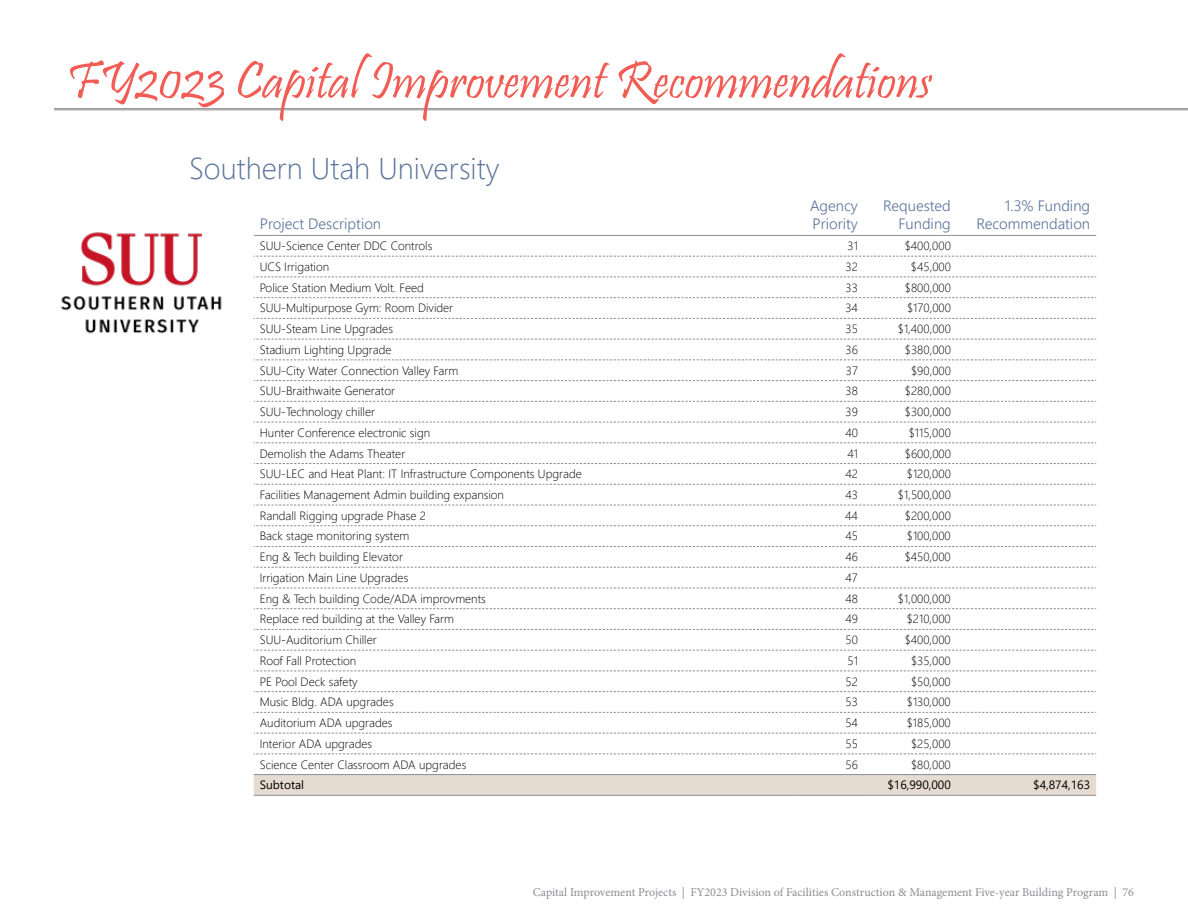
<style>
.page{position:relative;width:1188px;height:918px;background:#fff}
.page>*{position:absolute;margin:0;border:0;box-sizing:border-box;transform-origin:0 0}
.t1{font:54px "Pristina";color:#f15d54}
.t2{font:300 30px "Segoe UI";color:#59739b}
.t3{font:300 15px/18px "Segoe UI";color:#59739b;text-align:right}
.t4{font:300 12px "Segoe UI";color:#000}
.t5{font:12px "Minion Pro";color:#8d8d92}
.t6{font:12px "Segoe UI";color:#000}
</style>
<div class="page">
<hr style="left:54px;top:108px;width:1134px;height:1px;background:#8d8d92">
<hr style="left:54px;top:110px;width:1134px;height:1px;background:#8d8d92">
<div style="left:254px;top:775px;width:842px;height:20px;background:#e6dbd0"></div>
<div style="left:864px;top:775px;width:93px;height:20px;background:#e6dbd0"></div>
<svg style="left:254px;top:256px;width:842px;height:1px"></svg>
<svg style="left:254px;top:277px;width:842px;height:1px"></svg>
<svg style="left:254px;top:297px;width:842px;height:1px"></svg>
<svg style="left:254px;top:318px;width:842px;height:1px"></svg>
<svg style="left:254px;top:339px;width:842px;height:1px"></svg>
<svg style="left:254px;top:359px;width:842px;height:1px"></svg>
<svg style="left:254px;top:380px;width:842px;height:1px"></svg>
<svg style="left:254px;top:401px;width:842px;height:1px"></svg>
<svg style="left:254px;top:422px;width:842px;height:1px"></svg>
<svg style="left:254px;top:442px;width:842px;height:1px"></svg>
<svg style="left:254px;top:463px;width:842px;height:1px"></svg>
<svg style="left:254px;top:484px;width:842px;height:1px"></svg>
<svg style="left:254px;top:505px;width:842px;height:1px"></svg>
<svg style="left:254px;top:525px;width:842px;height:1px"></svg>
<svg style="left:254px;top:546px;width:842px;height:1px"></svg>
<svg style="left:254px;top:567px;width:842px;height:1px"></svg>
<svg style="left:254px;top:588px;width:842px;height:1px"></svg>
<svg style="left:254px;top:608px;width:842px;height:1px"></svg>
<svg style="left:254px;top:629px;width:842px;height:1px"></svg>
<svg style="left:254px;top:650px;width:842px;height:1px"></svg>
<svg style="left:254px;top:671px;width:842px;height:1px"></svg>
<svg style="left:254px;top:691px;width:842px;height:1px"></svg>
<svg style="left:254px;top:712px;width:842px;height:1px"></svg>
<svg style="left:254px;top:733px;width:842px;height:1px"></svg>
<svg style="left:254px;top:753px;width:842px;height:1px"></svg>
<hr style="left:254px;top:235px;width:545px;height:1px;background:#8d8d92">
<hr style="left:799px;top:235px;width:65px;height:1px;background:#8d8d92">
<hr style="left:864px;top:235px;width:93px;height:1px;background:#8d8d92">
<hr style="left:957px;top:235px;width:139px;height:1px;background:#8d8d92">
<hr style="left:254px;top:774px;width:545px;height:1px;background:#8d8d92">
<hr style="left:799px;top:774px;width:65px;height:1px;background:#8d8d92">
<hr style="left:864px;top:774px;width:93px;height:1px;background:#8d8d92">
<hr style="left:957px;top:774px;width:139px;height:1px;background:#8d8d92">
<hr style="left:254px;top:795px;width:545px;height:1px;background:#8d8d92">
<hr style="left:799px;top:795px;width:65px;height:1px;background:#8d8d92">
<hr style="left:864px;top:795px;width:93px;height:1px;background:#8d8d92">
<hr style="left:957px;top:795px;width:139px;height:1px;background:#8d8d92">
<img style="left:61px;top:232px;width:161px;height:102px">
<h1 class="t1" style="left:66px;top:51px;width:867px">FY2023 Capital Improvement Recommendations</h1>
<h2 class="t2" style="left:189px;top:141px;width:312px">Southern Utah University</h2>
<p class="t3" style="left:260px;top:214px;width:123px">Project Description</p>
<p class="t3" style="left:810px;top:196px;width:49px;text-align:left">Agency<br>Priority</p>
<p class="t3" style="left:883px;top:196px;width:69px">Requested<br>Funding</p>
<p class="t3" style="left:977px;top:196px;width:115px">1.3% Funding<br>Recommendation</p>
<p class="t4" style="left:260px;top:235px;width:174px">SUU-Science Center DDC Controls</p>
<p class="t4" style="left:848px;top:235px;width:12px">31</p>
<p class="t4" style="left:905px;top:235px;width:48px">$400,000</p>
<p class="t4" style="left:260px;top:255px;width:71px">UCS Irrigation</p>
<p class="t4" style="left:846px;top:255px;width:14px">32</p>
<p class="t4" style="left:911px;top:255px;width:41px">$45,000</p>
<p class="t4" style="left:260px;top:276px;width:166px">Police Station Medium Volt. Feed</p>
<p class="t4" style="left:846px;top:276px;width:14px">33</p>
<p class="t4" style="left:905px;top:276px;width:47px">$800,000</p>
<p class="t4" style="left:260px;top:297px;width:195px">SUU-Multipurpose Gym: Room Divider</p>
<p class="t4" style="left:845px;top:297px;width:14px">34</p>
<p class="t4" style="left:907px;top:297px;width:45px">$170,000</p>
<p class="t4" style="left:260px;top:318px;width:135px">SUU-Steam Line Upgrades</p>
<p class="t4" style="left:846px;top:318px;width:14px">35</p>
<p class="t4" style="left:898px;top:318px;width:55px">$1,400,000</p>
<p class="t4" style="left:260px;top:338px;width:133px">Stadium Lighting Upgrade</p>
<p class="t4" style="left:846px;top:338px;width:14px">36</p>
<p class="t4" style="left:905px;top:338px;width:47px">$380,000</p>
<p class="t4" style="left:260px;top:359px;width:200px">SUU-City Water Connection Valley Farm</p>
<p class="t4" style="left:846px;top:359px;width:14px">37</p>
<p class="t4" style="left:911px;top:359px;width:41px">$90,000</p>
<p class="t4" style="left:260px;top:380px;width:137px">SUU-Braithwaite Generator</p>
<p class="t4" style="left:846px;top:380px;width:14px">38</p>
<p class="t4" style="left:905px;top:380px;width:47px">$280,000</p>
<p class="t4" style="left:260px;top:400px;width:117px">SUU-Technology chiller</p>
<p class="t4" style="left:846px;top:400px;width:14px">39</p>
<p class="t4" style="left:905px;top:400px;width:47px">$300,000</p>
<p class="t4" style="left:260px;top:421px;width:172px">Hunter Conference electronic sign</p>
<p class="t4" style="left:845px;top:421px;width:14px">40</p>
<p class="t4" style="left:909px;top:421px;width:44px">$115,000</p>
<p class="t4" style="left:260px;top:442px;width:147px">Demolish the Adams Theater</p>
<p class="t4" style="left:847px;top:442px;width:12px">41</p>
<p class="t4" style="left:905px;top:442px;width:47px">$600,000</p>
<p class="t4" style="left:260px;top:463px;width:323px">SUU-LEC and Heat Plant: IT Infrastructure Components Upgrade</p>
<p class="t4" style="left:845px;top:463px;width:14px">42</p>
<p class="t4" style="left:907px;top:463px;width:46px">$120,000</p>
<p class="t4" style="left:260px;top:483px;width:246px">Facilities Management Admin building expansion</p>
<p class="t4" style="left:845px;top:483px;width:14px">43</p>
<p class="t4" style="left:898px;top:483px;width:54px">$1,500,000</p>
<p class="t4" style="left:260px;top:504px;width:168px">Randall Rigging upgrade Phase 2</p>
<p class="t4" style="left:845px;top:504px;width:14px">44</p>
<p class="t4" style="left:905px;top:504px;width:47px">$200,000</p>
<p class="t4" style="left:260px;top:525px;width:151px">Back stage monitoring system</p>
<p class="t4" style="left:845px;top:525px;width:14px">45</p>
<p class="t4" style="left:907px;top:525px;width:46px">$100,000</p>
<p class="t4" style="left:260px;top:546px;width:145px">Eng &amp; Tech building Elevator</p>
<p class="t4" style="left:845px;top:546px;width:14px">46</p>
<p class="t4" style="left:905px;top:546px;width:48px">$450,000</p>
<p class="t4" style="left:260px;top:566px;width:150px">Irrigation Main Line Upgrades</p>
<p class="t4" style="left:846px;top:566px;width:14px">47</p>
<p class="t4" style="left:260px;top:587px;width:228px">Eng &amp; Tech building Code/ADA improvments</p>
<p class="t4" style="left:845px;top:587px;width:14px">48</p>
<p class="t4" style="left:898px;top:587px;width:54px">$1,000,000</p>
<p class="t4" style="left:260px;top:608px;width:196px">Replace red building at the Valley Farm</p>
<p class="t4" style="left:845px;top:608px;width:14px">49</p>
<p class="t4" style="left:907px;top:608px;width:46px">$210,000</p>
<p class="t4" style="left:260px;top:629px;width:118px">SUU-Auditorium Chiller</p>
<p class="t4" style="left:846px;top:629px;width:14px">50</p>
<p class="t4" style="left:905px;top:629px;width:48px">$400,000</p>
<p class="t4" style="left:260px;top:649px;width:98px">Roof Fall Protection</p>
<p class="t4" style="left:848px;top:649px;width:12px">51</p>
<p class="t4" style="left:911px;top:649px;width:41px">$35,000</p>
<p class="t4" style="left:260px;top:670px;width:99px">PE Pool Deck safety</p>
<p class="t4" style="left:846px;top:670px;width:14px">52</p>
<p class="t4" style="left:911px;top:670px;width:41px">$50,000</p>
<p class="t4" style="left:260px;top:691px;width:135px">Music Bldg. ADA upgrades</p>
<p class="t4" style="left:846px;top:691px;width:14px">53</p>
<p class="t4" style="left:907px;top:691px;width:46px">$130,000</p>
<p class="t4" style="left:260px;top:712px;width:134px">Auditorium ADA upgrades</p>
<p class="t4" style="left:845px;top:712px;width:14px">54</p>
<p class="t4" style="left:907px;top:712px;width:46px">$185,000</p>
<p class="t4" style="left:260px;top:732px;width:114px">Interior ADA upgrades</p>
<p class="t4" style="left:846px;top:732px;width:14px">55</p>
<p class="t4" style="left:911px;top:732px;width:41px">$25,000</p>
<p class="t4" style="left:260px;top:753px;width:208px">Science Center Classroom ADA upgrades</p>
<p class="t4" style="left:846px;top:753px;width:14px">56</p>
<p class="t4" style="left:911px;top:753px;width:41px">$80,000</p>
<p class="t6" style="left:260px;top:774px;width:46px">Subtotal</p>
<p class="t6" style="left:887px;top:774px;width:65px">$16,990,000</p>
<p class="t6" style="left:1033px;top:774px;width:58px">$4,874,163</p>
<p class="t5" style="left:533px;top:884px;width:603px">Capital Improvement Projects | FY2023 Division of Facilities Construction &amp; Management Five-year Building Program | 76</p>
</div>
